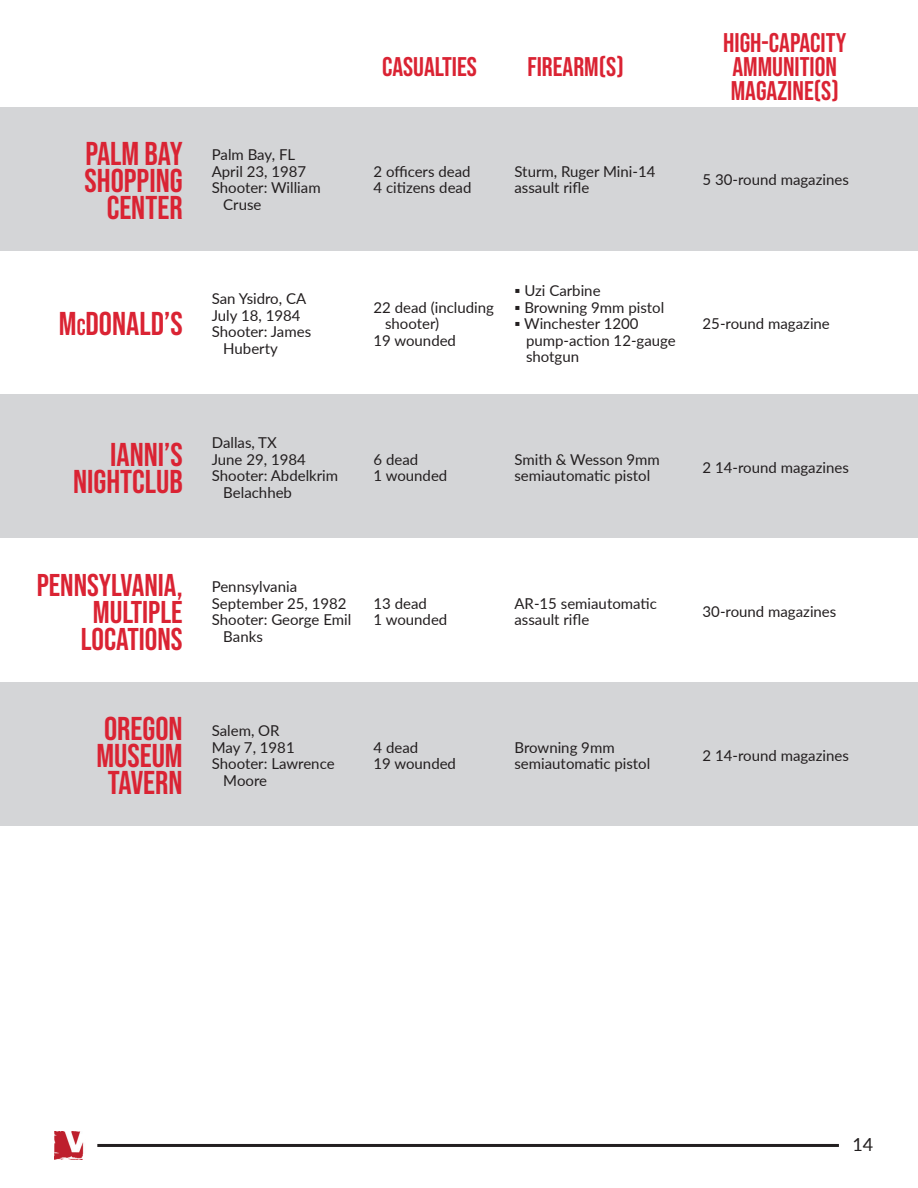
<style>
.page{position:relative;width:918px;height:1188px;background:#fff}
.page>*{position:absolute;margin:0;border:0;box-sizing:border-box;transform-origin:0 0}
.t1{font:33px/27px "Bebas Neue";color:#da2333;text-align:right}
.t2{font:31.5px/27px "Bebas Neue";color:#da2333;text-align:right}
.t3{font:27px/24px "Bebas Neue";color:#da2333}
.t4{font:18px "Lato";color:#231f20}
.t5{font:15px/16.5px "Lato";color:#231f20}
.s1{font-size:23.1px}
</style>
<div class="page">
<div style="left:0;top:682px;width:918px;height:144px;background:#d4d5d7"></div>
<div style="left:0;top:394px;width:918px;height:144px;background:#d4d5d7"></div>
<div style="left:0;top:107px;width:918px;height:143px;background:#d4d5d7"></div>
<hr style="left:97px;top:1144px;width:742px;height:3px;background:#231f20">
<img style="left:54px;top:1131px;width:30px;height:29px">
<h1 class="t1" style="left:85px;top:139px;width:100px">PALM BAY<br>SHOPPING<br>CENTER</h1>
<p class="t5" style="left:212px;top:146px;width:85px">Palm Bay, FL</p>
<p class="t5" style="left:212px;top:163px;width:96px">April 23, 1987</p>
<p class="t5" style="left:212px;top:179px;width:110px">Shooter: William</p>
<p class="t5" style="left:223px;top:196px;width:40px">Cruse</p>
<h1 class="t1" style="left:59px;top:310px;width:125px">M<span class="s1">c</span>DONALD’S</h1>
<p class="t5" style="left:212px;top:290px;width:96px">San Ysidro, CA</p>
<p class="t5" style="left:212px;top:307px;width:90px">July 18, 1984</p>
<p class="t5" style="left:212px;top:323px;width:101px">Shooter: James</p>
<p class="t5" style="left:223px;top:340px;width:56px">Huberty</p>
<h1 class="t1" style="left:73px;top:441px;width:111px">IANNI’S<br>NIGHTCLUB</h1>
<p class="t5" style="left:212px;top:434px;width:67px">Dallas, TX</p>
<p class="t5" style="left:212px;top:450px;width:96px">June 29, 1984</p>
<p class="t5" style="left:212px;top:467px;width:128px">Shooter: Abdelkrim</p>
<p class="t5" style="left:223px;top:483px;width:70px">Belachheb</p>
<h3 class="t3" style="left:382px;top:55px;width:96px">CASUALTIES</h3>
<h3 class="t3" style="left:527px;top:55px;width:98px">FIREARM(S)</h3>
<h3 class="t3" style="left:723px;top:31px;width:125px">HIGH-CAPACITY<br>AMMUNITION<br>MAGAZINE(S)</h3>
<p class="t5" style="left:374px;top:163px;width:99px">2 officers dead<br>4 citizens dead</p>
<p class="t5" style="left:514px;top:163px;width:142px">Sturm, Ruger Mini-14 assault rifle</p>
<p class="t5" style="left:703px;top:171px;width:148px">5 30-round magazines</p>
<p class="t5" style="left:374px;top:298px;width:122px">22 dead (including</p>
<p class="t5" style="left:385px;top:315px;width:56px">shooter)</p>
<p class="t5" style="left:374px;top:331px;width:84px">19 wounded</p>
<p class="t5" style="left:514px;top:282px;width:88px">▪ Uzi Carbine</p>
<p class="t5" style="left:514px;top:298px;width:151px">▪ Browning 9mm pistol</p>
<p class="t5" style="left:526px;top:315px;width:151px;text-indent:-12px">▪ Winchester 1200 pump-action 12-gauge shotgun</p>
<p class="t5" style="left:703px;top:315px;width:129px">25-round magazine</p>
<p class="t5" style="left:374px;top:450px;width:75px">6 dead<br>1 wounded</p>
<p class="t5" style="left:514px;top:450px;width:147px">Smith &amp; Wesson 9mm semiautomatic pistol</p>
<p class="t5" style="left:703px;top:459px;width:148px">2 14-round magazines</p>
<h2 class="t2" style="left:37px;top:571px;width:147px">PENNSYLVANIA,<br>MULTIPLE<br>LOCATIONS</h2>
<p class="t5" style="left:212px;top:578px;width:87px">Pennsylvania</p>
<p class="t5" style="left:212px;top:594px;width:136px">September 25, 1982</p>
<p class="t5" style="left:212px;top:611px;width:141px">Shooter: George Emil</p>
<p class="t5" style="left:223px;top:627px;width:41px">Banks</p>
<p class="t5" style="left:374px;top:594px;width:75px">13 dead<br>1 wounded</p>
<p class="t5" style="left:514px;top:594px;width:144px">AR-15 semiautomatic assault rifle</p>
<p class="t5" style="left:703px;top:603px;width:135px">30-round magazines</p>
<h1 class="t1" style="left:96px;top:715px;width:88px;text-align:center">OREGON<br>MUSEUM<br>TAVERN</h1>
<p class="t5" style="left:212px;top:722px;width:69px">Salem, OR</p>
<p class="t5" style="left:212px;top:738px;width:84px">May 7, 1981</p>
<p class="t5" style="left:212px;top:755px;width:124px">Shooter: Lawrence</p>
<p class="t5" style="left:223px;top:771px;width:45px">Moore</p>
<p class="t5" style="left:374px;top:738px;width:84px">4 dead<br>19 wounded</p>
<p class="t5" style="left:514px;top:738px;width:137px">Browning 9mm semiautomatic pistol</p>
<p class="t5" style="left:703px;top:746px;width:148px">2 14-round magazines</p>
<p class="t4" style="left:852px;top:1132px;width:22px">14</p>
</div>
